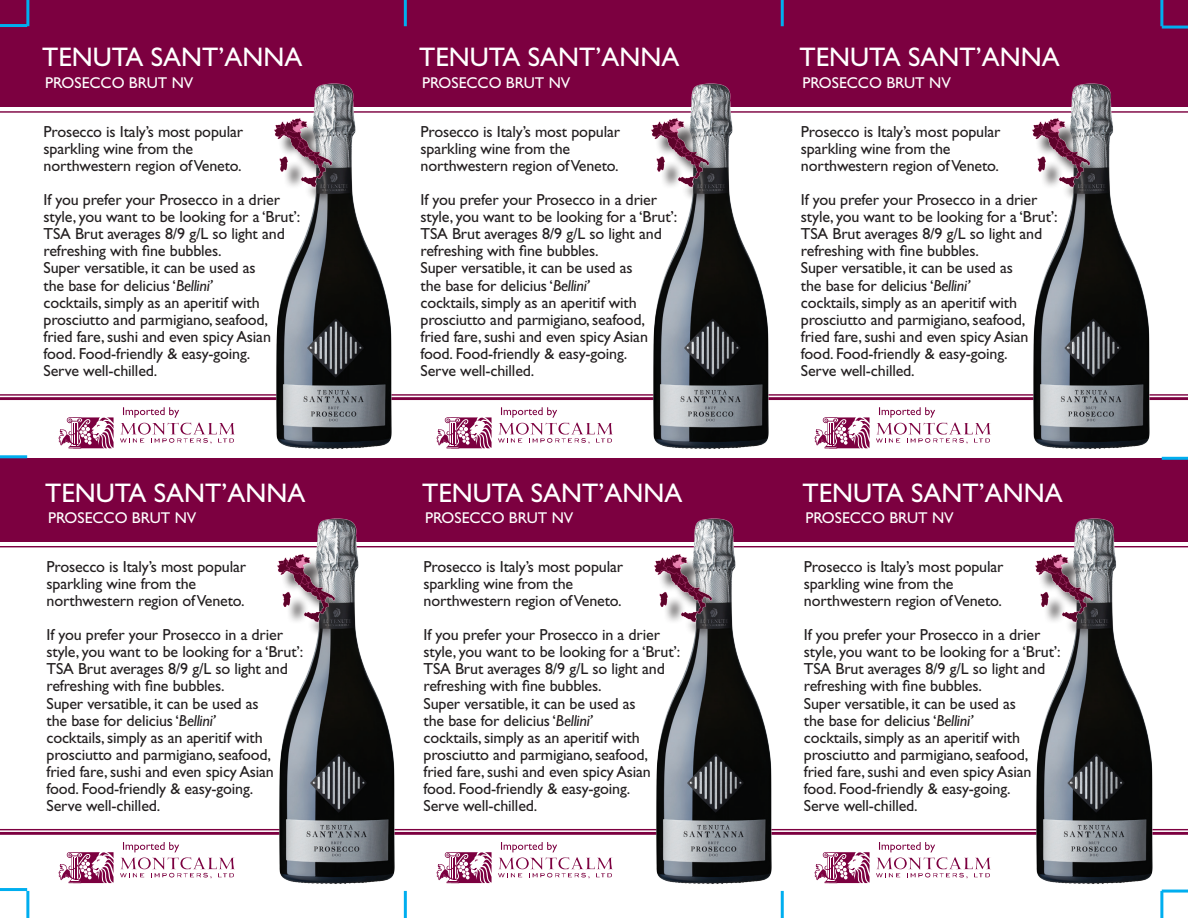
<style>
.page{position:relative;width:1188px;height:918px;background:#fff}
.page>*{position:absolute;margin:0;border:0;box-sizing:border-box;transform-origin:0 0}
.t1{font:27px "Gill Sans";color:#fff}
.t2{font:16.05px/17.1px "Gill Sans";letter-spacing:-.01em;color:#231f20}
.t3{font:15.6px "Gill Sans";color:#fff}
.s1{font-style:italic}
</style>
<div class="page">
<div style="left:0;top:0;width:1188px;height:107px;background:#7c0040"></div>
<hr style="left:0;top:111px;width:1188px;height:2px;background:#7c0040">
<hr style="left:0;top:394px;width:1188px;height:2px;background:#7c0040">
<hr style="left:0;top:397px;width:1188px;height:3px;background:#7c0040">
<div style="left:0;top:458px;width:1188px;height:83px;background:#7c0040"></div>
<hr style="left:0;top:546px;width:1188px;height:1px;background:#7c0040">
<hr style="left:0;top:829px;width:1188px;height:1px;background:#7c0040">
<hr style="left:0;top:832px;width:1188px;height:3px;background:#7c0040">
<svg style="left:59px;top:417px;width:55px;height:31px"></svg>
<svg style="left:120px;top:407px;width:115px;height:37px"></svg>
<svg style="left:437px;top:417px;width:55px;height:31px"></svg>
<svg style="left:498px;top:407px;width:115px;height:37px"></svg>
<svg style="left:815px;top:417px;width:55px;height:31px"></svg>
<svg style="left:876px;top:407px;width:115px;height:37px"></svg>
<svg style="left:59px;top:852px;width:55px;height:31px"></svg>
<svg style="left:120px;top:842px;width:115px;height:37px"></svg>
<svg style="left:437px;top:852px;width:55px;height:31px"></svg>
<svg style="left:498px;top:842px;width:115px;height:37px"></svg>
<svg style="left:815px;top:852px;width:55px;height:31px"></svg>
<svg style="left:876px;top:842px;width:115px;height:37px"></svg>
<hr style="left:0;top:888px;width:27px;height:3px;background:#00aeef">
<hr style="left:0;top:455px;width:27px;height:3px;background:#00aeef">
<hr style="left:0;top:24px;width:27px;height:3px;background:#00aeef">
<hr style="left:1162px;top:890px;width:26px;height:3px;background:#00aeef">
<hr style="left:1162px;top:457px;width:26px;height:3px;background:#00aeef">
<hr style="left:1162px;top:26px;width:26px;height:3px;background:#00aeef">
<hr style="left:1160px;top:891px;width:3px;height:27px;background:#00aeef">
<hr style="left:781px;top:891px;width:3px;height:27px;background:#00aeef">
<hr style="left:404px;top:891px;width:3px;height:27px;background:#00aeef">
<hr style="left:26px;top:891px;width:3px;height:27px;background:#00aeef">
<hr style="left:1160px;top:0;width:3px;height:26px;background:#00aeef">
<hr style="left:781px;top:0;width:3px;height:26px;background:#00aeef">
<hr style="left:404px;top:0;width:3px;height:26px;background:#00aeef">
<hr style="left:26px;top:0;width:3px;height:26px;background:#00aeef">
<img style="left:268px;top:83px;width:131px;height:366px">
<div style="left:278px;top:122px;width:72px;height:83px;background:#231f20;opacity:.75"></div>
<img style="left:274px;top:118px;width:61px;height:73px">
<img style="left:645px;top:83px;width:131px;height:366px">
<div style="left:655px;top:122px;width:72px;height:83px;background:#231f20;opacity:.75"></div>
<img style="left:651px;top:118px;width:61px;height:73px">
<img style="left:1026px;top:83px;width:130px;height:366px">
<div style="left:1035px;top:122px;width:73px;height:83px;background:#231f20;opacity:.75"></div>
<img style="left:1031px;top:118px;width:61px;height:73px">
<img style="left:271px;top:518px;width:131px;height:366px">
<div style="left:281px;top:557px;width:72px;height:83px;background:#231f20;opacity:.75"></div>
<img style="left:277px;top:553px;width:61px;height:73px">
<img style="left:648px;top:518px;width:131px;height:366px">
<div style="left:658px;top:557px;width:72px;height:83px;background:#231f20;opacity:.75"></div>
<img style="left:654px;top:553px;width:61px;height:73px">
<img style="left:1029px;top:518px;width:130px;height:366px">
<div style="left:1038px;top:557px;width:73px;height:83px;background:#231f20;opacity:.75"></div>
<img style="left:1034px;top:553px;width:61px;height:73px">
<h1 class="t1" style="left:42px;top:42px;width:262px">TENUTA SANT’ANNA</h1>
<p class="t3" style="left:45px;top:74px;width:150px">PROSECCO BRUT NV</p>
<p class="t2" style="left:44px;top:123px;width:201px">Prosecco is Italy’s most popular sparkling wine from the northwestern region of Veneto.</p>
<p class="t2" style="left:44px;top:191px;width:258px">If you prefer your Prosecco in a drier style, you want to be looking for a ‘Brut’:<br>TSA Brut averages 8/9 g/L so light and refreshing with fine bubbles.<br>Super versatible, it can be used as<br>the base for delicius ‘<span class="s1">Bellini’<br></span>cocktails, simply as an aperitif with prosciutto and parmigiano, seafood, fried fare, sushi and even spicy Asian food. Food-friendly &amp; easy-going.<br>Serve well-chilled.</p>
<h1 class="t1" style="left:45px;top:477px;width:262px">TENUTA SANT’ANNA</h1>
<p class="t3" style="left:48px;top:509px;width:150px">PROSECCO BRUT NV</p>
<p class="t2" style="left:47px;top:558px;width:201px">Prosecco is Italy’s most popular sparkling wine from the northwestern region of Veneto.</p>
<p class="t2" style="left:47px;top:626px;width:258px">If you prefer your Prosecco in a drier style, you want to be looking for a ‘Brut’:<br>TSA Brut averages 8/9 g/L so light and refreshing with fine bubbles.<br>Super versatible, it can be used as<br>the base for delicius ‘<span class="s1">Bellini’<br></span>cocktails, simply as an aperitif with prosciutto and parmigiano, seafood, fried fare, sushi and even spicy Asian food. Food-friendly &amp; easy-going.<br>Serve well-chilled.</p>
<h1 class="t1" style="left:419px;top:42px;width:262px">TENUTA SANT’ANNA</h1>
<p class="t3" style="left:422px;top:74px;width:150px">PROSECCO BRUT NV</p>
<p class="t2" style="left:421px;top:123px;width:201px">Prosecco is Italy’s most popular sparkling wine from the northwestern region of Veneto.</p>
<p class="t2" style="left:421px;top:191px;width:258px">If you prefer your Prosecco in a drier style, you want to be looking for a ‘Brut’:<br>TSA Brut averages 8/9 g/L so light and refreshing with fine bubbles.<br>Super versatible, it can be used as<br>the base for delicius ‘<span class="s1">Bellini’<br></span>cocktails, simply as an aperitif with prosciutto and parmigiano, seafood, fried fare, sushi and even spicy Asian food. Food-friendly &amp; easy-going.<br>Serve well-chilled.</p>
<h1 class="t1" style="left:422px;top:477px;width:262px">TENUTA SANT’ANNA</h1>
<p class="t3" style="left:425px;top:509px;width:150px">PROSECCO BRUT NV</p>
<p class="t2" style="left:424px;top:558px;width:201px">Prosecco is Italy’s most popular sparkling wine from the northwestern region of Veneto.</p>
<p class="t2" style="left:424px;top:626px;width:258px">If you prefer your Prosecco in a drier style, you want to be looking for a ‘Brut’:<br>TSA Brut averages 8/9 g/L so light and refreshing with fine bubbles.<br>Super versatible, it can be used as<br>the base for delicius ‘<span class="s1">Bellini’<br></span>cocktails, simply as an aperitif with prosciutto and parmigiano, seafood, fried fare, sushi and even spicy Asian food. Food-friendly &amp; easy-going.<br>Serve well-chilled.</p>
<h1 class="t1" style="left:799px;top:42px;width:262px">TENUTA SANT’ANNA</h1>
<p class="t3" style="left:802px;top:74px;width:150px">PROSECCO BRUT NV</p>
<p class="t2" style="left:801px;top:123px;width:201px">Prosecco is Italy’s most popular sparkling wine from the northwestern region of Veneto.</p>
<p class="t2" style="left:801px;top:191px;width:258px">If you prefer your Prosecco in a drier style, you want to be looking for a ‘Brut’:<br>TSA Brut averages 8/9 g/L so light and refreshing with fine bubbles.<br>Super versatible, it can be used as<br>the base for delicius ‘<span class="s1">Bellini’<br></span>cocktails, simply as an aperitif with prosciutto and parmigiano, seafood, fried fare, sushi and even spicy Asian food. Food-friendly &amp; easy-going.<br>Serve well-chilled.</p>
<h1 class="t1" style="left:802px;top:477px;width:262px">TENUTA SANT’ANNA</h1>
<p class="t3" style="left:805px;top:509px;width:150px">PROSECCO BRUT NV</p>
<p class="t2" style="left:804px;top:558px;width:201px">Prosecco is Italy’s most popular sparkling wine from the northwestern region of Veneto.</p>
<p class="t2" style="left:804px;top:626px;width:258px">If you prefer your Prosecco in a drier style, you want to be looking for a ‘Brut’:<br>TSA Brut averages 8/9 g/L so light and refreshing with fine bubbles.<br>Super versatible, it can be used as<br>the base for delicius ‘<span class="s1">Bellini’<br></span>cocktails, simply as an aperitif with prosciutto and parmigiano, seafood, fried fare, sushi and even spicy Asian food. Food-friendly &amp; easy-going.<br>Serve well-chilled.</p>
</div>
